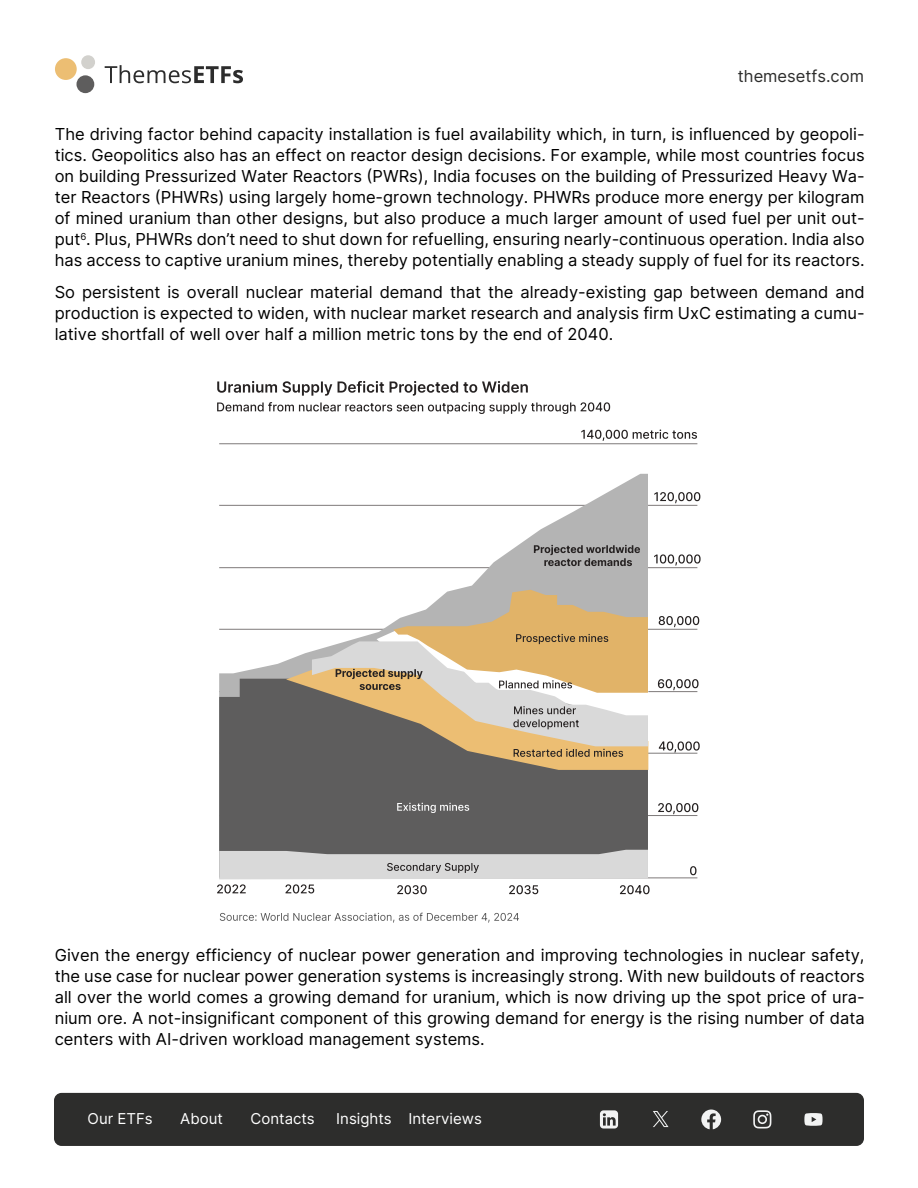
<style>
.page{position:relative;width:918px;height:1188px;background:#fff}
.page>*{position:absolute;margin:0;border:0;box-sizing:border-box;transform-origin:0 0}
.t1{font:16.5px/21px "Inter";color:#000;text-align:justify}
.t2{font:16.5px "Inter";color:#2d2d2c}
.t3{font:15px "Inter";color:#fff}
</style>
<div class="page">
<div style="left:55px;top:58px;width:22px;height:22px;background:#ecbe73;border-radius:50%"></div>
<div style="left:76px;top:75px;width:18px;height:18px;background:#5e5d5d;border-radius:50%"></div>
<div style="left:81px;top:55px;width:14px;height:14px;background:#d2d1cd;border-radius:50%"></div>
<svg style="left:105px;top:65px;width:138px;height:18px"></svg>
<div style="left:54px;top:1093px;width:810px;height:53px;background:#2d2d2c;border-radius:8px"></div>
<svg style="left:701px;top:1110px;width:20px;height:19px"></svg>
<svg style="left:753px;top:1110px;width:18px;height:18px"></svg>
<svg style="left:600px;top:1110px;width:18px;height:19px"></svg>
<svg style="left:653px;top:1111px;width:16px;height:16px"></svg>
<svg style="left:804px;top:1113px;width:19px;height:13px"></svg>
<svg style="left:220px;top:913px;width:299px;height:10px"></svg>
<hr style="left:219px;top:505px;width:478px;height:1px;background:#7e7a7a">
<hr style="left:219px;top:443px;width:478px;height:1px;background:#7e7a7a">
<hr style="left:219px;top:567px;width:478px;height:1px;background:#7e7a7a">
<hr style="left:219px;top:629px;width:478px;height:1px;background:#7e7a7a">
<hr style="left:219px;top:691px;width:478px;height:1px;background:#7e7a7a">
<hr style="left:219px;top:753px;width:478px;height:1px;background:#7e7a7a">
<hr style="left:219px;top:815px;width:478px;height:1px;background:#7e7a7a">
<hr style="left:219px;top:878px;width:478px;height:1px;background:#7e7a7a">
<svg style="left:219px;top:474px;width:429px;height:205px"></svg>
<div style="left:219px;top:679px;width:429px;height:171px;background:#5e5d5d"></div>
<svg style="left:690px;top:866px;width:7px;height:9px"></svg>
<svg style="left:658px;top:803px;width:40px;height:11px"></svg>
<svg style="left:286px;top:590px;width:362px;height:180px"></svg>
<svg style="left:534px;top:545px;width:106px;height:21px"></svg>
<svg style="left:397px;top:803px;width:72px;height:10px"></svg>
<svg style="left:659px;top:741px;width:41px;height:12px"></svg>
<svg style="left:658px;top:679px;width:41px;height:11px"></svg>
<svg style="left:659px;top:616px;width:40px;height:11px"></svg>
<svg style="left:654px;top:554px;width:47px;height:12px"></svg>
<svg style="left:654px;top:492px;width:46px;height:11px"></svg>
<svg style="left:581px;top:430px;width:116px;height:11px"></svg>
<svg style="left:217px;top:850px;width:433px;height:44px"></svg>
<svg style="left:217px;top:381px;width:311px;height:15px"></svg>
<svg style="left:217px;top:402px;width:393px;height:12px"></svg>
<p class="t2" style="left:738px;top:64px;width:128px">themesetfs.com</p>
<p class="t1" style="left:55px;top:123px;width:812px">The driving factor behind capacity installation is fuel availability which, in turn, is influenced by geopoli&shy;tics. Geopolitics also has an effect on reactor design decisions. For example, while most countries focus on building Pressurized Water Reactors (PWRs), India focuses on the building of Pressurized Heavy Wa&shy;ter Reactors (PHWRs) using largely home-grown technology. PHWRs produce more energy per kilogram of mined uranium than other designs, but also produce a much larger amount of used fuel per unit out&shy;put<sup>6</sup>. Plus, PHWRs don’t need to shut down for refuelling, ensuring nearly-continuous operation. India also has access to captive uranium mines, thereby potentially enabling a steady supply of fuel for its reactors.</p>
<p class="t1" style="left:55px;top:281px;width:811px">So persistent is overall nuclear material demand that the already-existing gap between demand and production is expected to widen, with nuclear market research and analysis firm UxC estimating a cumu&shy;lative shortfall of well over half a million metric tons by the end of 2040.</p>
<p class="t1" style="left:55px;top:944px;width:811px">Given the energy efficiency of nuclear power generation and improving technologies in nuclear safety, the use case for nuclear power generation systems is increasingly strong. With new buildouts of reactors all over the world comes a growing demand for uranium, which is now driving up the spot price of ura&shy;nium ore. A not-insignificant component of this growing demand for energy is the rising number of data centers with AI-driven workload management systems.</p>
<p class="t3" style="left:88px;top:1107px;width:67px">Our ETFs</p>
<p class="t3" style="left:180px;top:1107px;width:44px">About</p>
<p class="t3" style="left:251px;top:1107px;width:66px">Contacts</p>
<p class="t3" style="left:336px;top:1107px;width:147px">Insights Interviews</p>
</div>
